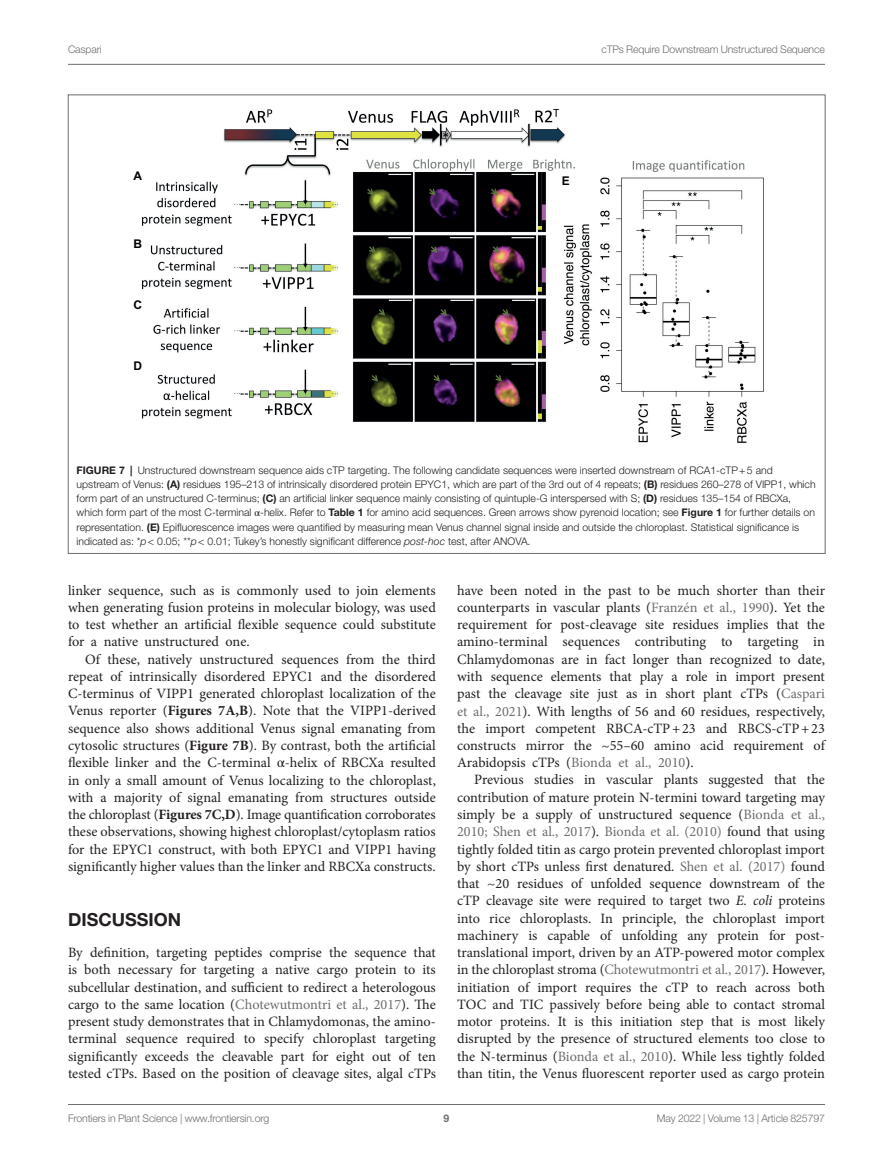
<style>
.page{position:relative;width:893px;height:1170px;background:#fff}
.page>*{position:absolute;margin:0;border:0;box-sizing:border-box;transform-origin:0 0}
.HEAD_1{font:700 18px "Helvetica Neue LT Std";color:#231f20}
.TEXT{font:14.25px/17.2px "Minion Pro";letter-spacing:-.005em;color:#231f20;text-align:justify}
.TEXT_FLUSH{font:14.25px/17.2px "Minion Pro";color:#231f20;text-align:justify}
.t1{font:700 12px "Arial";color:#000001}
.FIG_LEG{font:300 10.5px/14.2px "Helvetica Neue LT Std";color:#231f20}
.t2{font:300 10.5px "Helvetica Neue LT Std";letter-spacing:-.015em;color:#6c6d70}
.t3{font:700 10.5px "Helvetica Neue LT Std";color:#6c6d70}
.s1{font-weight:700}
.s2{font-family:"STIX General";font-weight:400}
.s3{font-style:italic}
.s4{font-family:"STIX General"}
.s5{color:#6c6d70}
</style>
<div class="page">
<hr style="left:68px;top:64px;width:757px;height:1px;background:#6c6d70">
<hr style="left:68px;top:1104px;width:757px;height:1px;background:#6c6d70">
<img style="left:141px;top:108px;width:623px;height:335px">
<p class="t2" style="left:68px;top:42px;width:35px">Caspari</p>
<p class="t2" style="left:601px;top:42px;width:225px">cTPs Require Downstream Unstructured Sequence</p>
<p class="t1" style="left:133px;top:167px;width:10px">A</p>
<p class="t1" style="left:133px;top:235px;width:10px">B</p>
<p class="t1" style="left:133px;top:297px;width:10px">C</p>
<p class="t1" style="left:133px;top:357px;width:10px">D</p>
<p class="t1" style="left:562px;top:173px;width:10px">E</p>
<p class="FIG_LEG" style="left:77px;top:462px;width:740px"><span class="s1">FIGURE 7 |</span> Unstructured downstream sequence aids cTP targeting. The following candidate sequences were inserted downstream of RCA1-cTP+5 and upstream of Venus: <span class="s1">(A)</span> residues 195–213 of intrinsically disordered protein EPYC1, which are part of the 3rd out of 4 repeats; <span class="s1">(B)</span> residues 260–278 of VIPP1, which form part of an unstructured C-terminus; <span class="s1">(C)</span> an artificial linker sequence mainly consisting of quintuple-G interspersed with S; <span class="s1">(D)</span> residues 135–154 of RBCXa, which form part of the most C-terminal <span class="s2">α</span>-helix. Refer to <span class="s1">Table 1</span> for amino acid sequences. Green arrows show pyrenoid location; see <span class="s1">Figure 1</span> for further details on representation. <span class="s1">(E)</span> Epifluorescence images were quantified by measuring mean Venus channel signal inside and outside the chloroplast. Statistical significance is indicated as: *<span class="s3">p&lt;</span> 0.05; **<span class="s3">p&lt;</span> 0.01; Tukey’s honestly significant difference <span class="s3">post-hoc</span> test, after ANOVA.</p>
<p class="TEXT" style="left:68px;top:581px;width:369px">linker sequence, such as is commonly used to join elements when generating fusion proteins in molecular biology, was used to test whether an artificial flexible sequence could substitute for a native unstructured one.</p>
<p class="TEXT" style="left:68px;top:650px;width:369px;text-indent:17px">Of these, natively unstructured sequences from the third repeat of intrinsically disordered EPYC1 and the disordered C-terminus of VIPP1 generated chloroplast localization of the Venus reporter (<span class="s1">Figures 7A,B</span>). Note that the VIPP1-derived sequence also shows additional Venus signal emanating from cytosolic structures (<span class="s1">Figure 7B</span>). By contrast, both the artificial flexible linker and the C-terminal <span class="s4">α</span>-helix of RBCXa resulted in only a small amount of Venus localizing to the chloroplast, with a majority of signal emanating from structures outside the chloroplast (<span class="s1">Figures 7C,D</span>). Image quantification corroborates these observations, showing highest chloroplast/cytoplasm ratios for the EPYC1 construct, with both EPYC1 and VIPP1 having significantly higher values than the linker and RBCXa constructs.</p>
<p class="HEAD_1" style="left:68px;top:907px;width:115px">DISCUSSION</p>
<p class="TEXT_FLUSH" style="left:68px;top:943px;width:369px">By definition, targeting peptides comprise the sequence that is both necessary for targeting a native cargo protein to its subcellular destination, and sufficient to redirect a heterologous cargo to the same location (<span class="s5">Chotewutmontri et al., 2017</span>). The present study demonstrates that in Chlamydomonas, the amino&shy;terminal sequence required to specify chloroplast targeting significantly exceeds the cleavable part for eight out of ten tested cTPs. Based on the position of cleavage sites, algal cTPs</p>
<p class="TEXT_FLUSH" style="left:457px;top:581px;width:369px">have been noted in the past to be much shorter than their counterparts in vascular plants (<span class="s5">Franzén et al., 1990</span>). Yet the requirement for post-cleavage site residues implies that the amino-terminal sequences contributing to targeting in Chlamydomonas are in fact longer than recognized to date, with sequence elements that play a role in import present past the cleavage site just as in short plant cTPs (<span class="s5">Caspari et al., 2021</span>). With lengths of 56 and 60 residues, respectively, the import competent RBCA-cTP+23 and RBCS-cTP+23 constructs mirror the ~55–60 amino acid requirement of Arabidopsis cTPs (<span class="s5">Bionda et al., 2010</span>).</p>
<p class="TEXT" style="left:457px;top:771px;width:369px;text-indent:17px">Previous studies in vascular plants suggested that the contribution of mature protein N-termini toward targeting may simply be a supply of unstructured sequence (<span class="s5">Bionda et al., 2010; Shen et al., 2017</span>). <span class="s5">Bionda et al. (2010)</span> found that using tightly folded titin as cargo protein prevented chloroplast import by short cTPs unless first denatured. <span class="s5">Shen et al. (2017)</span> found that ~20 residues of unfolded sequence downstream of the cTP cleavage site were required to target two <span class="s3">E. coli</span> proteins into rice chloroplasts. In principle, the chloroplast import machinery is capable of unfolding any protein for post&shy;translational import, driven by an ATP-powered motor complex in the chloroplast stroma (<span class="s5">Chotewutmontri et al., 2017</span>). However, initiation of import requires the cTP to reach across both TOC and TIC passively before being able to contact stromal motor proteins. It is this initiation step that is most likely disrupted by the presence of structured elements too close to the N-terminus (<span class="s5">Bionda et al., 2010</span>). While less tightly folded than titin, the Venus fluorescent reporter used as cargo protein</p>
<p class="t2" style="left:68px;top:1111px;width:203px">Frontiers in Plant Science | www.frontiersin.org</p>
<p class="t3" style="left:444px;top:1111px;width:7px">9</p>
<p class="t2" style="left:657px;top:1111px;width:169px">May 2022 | Volume 13 | Article 825797</p>
</div>
